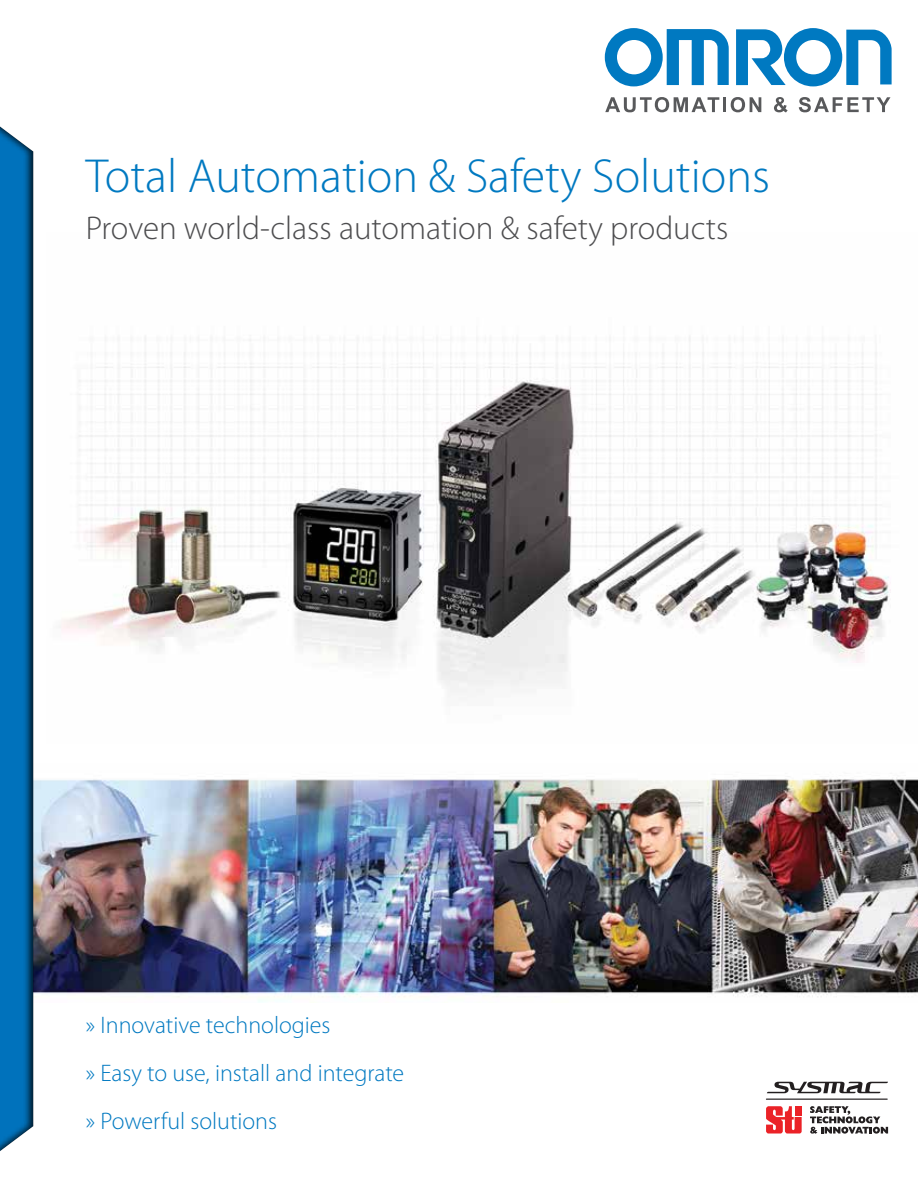
<style>
.page{position:relative;width:918px;height:1188px;background:#fff}
.page>*{position:absolute;margin:0;border:0;box-sizing:border-box;transform-origin:0 0}
.t1{font:300 48px "Myriad Pro";color:#0079c1}
.t2{font:300 33px "Myriad Pro";color:#4d4d4f}
.t3{font:300 24px/48px "Myriad Pro";color:#0079c1}
</style>
<div class="page">
<img style="left:34px;top:778px;width:884px;height:224px">
<img style="left:60px;top:336px;width:831px;height:357px">
<svg style="left:736px;top:28px;width:156px;height:58px"></svg>
<svg style="left:605px;top:28px;width:124px;height:58px"></svg>
<svg style="left:605px;top:97px;width:114px;height:15px"></svg>
<hr style="left:723px;top:97px;width:3px;height:15px;background:#58595b">
<svg style="left:731px;top:97px;width:30px;height:15px"></svg>
<svg style="left:774px;top:97px;width:14px;height:15px"></svg>
<svg style="left:799px;top:97px;width:91px;height:15px"></svg>
<svg style="left:767px;top:1082px;width:121px;height:11px"></svg>
<hr style="left:766px;top:1099px;width:121px;height:1px;background:#231f20">
<svg style="left:766px;top:1106px;width:36px;height:28px"></svg>
<div style="left:795px;top:1106px;width:7px;height:10px;background:#eb2227"></div>
<svg style="left:810px;top:1106px;width:78px;height:28px"></svg>
<div style="left:0;top:116px;width:34px;height:1047px;background:#000;opacity:.75"></div>
<h1 class="t1" style="left:86px;top:150px;width:686px">Total Automation &amp; Safety Solutions</h1>
<h2 class="t2" style="left:86px;top:210px;width:644px">Proven world-class automation &amp; safety products</h2>
<p class="t3" style="left:86px;top:1002px;width:320px">» Innovative technologies<br>» Easy to use, install and integrate » Powerful solutions</p>
</div>
